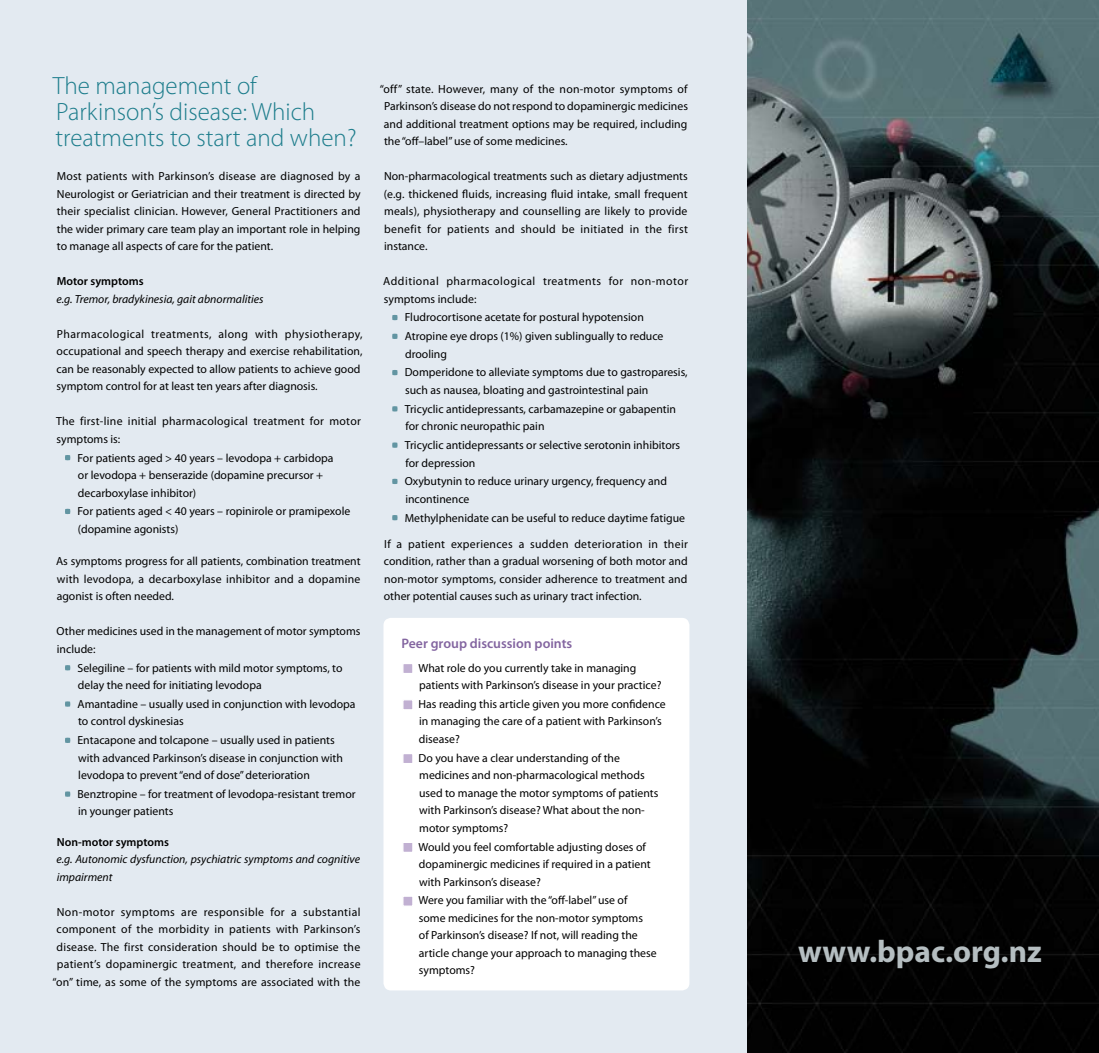
<style>
.page{position:relative;width:1099px;height:1053px;background:#fff}
.page>*{position:absolute;margin:0;border:0;box-sizing:border-box;transform-origin:0 0}
.t1{font:700 31.25px "Myriad Pro";color:#b5bec1}
.t2{font:300 25px/26.2px "Myriad Pro";color:#1d7d8c}
.t3{font:600 13.75px "Myriad Pro";color:#8365a0}
.t4{font:11.75px/17.5px "Myriad Pro";color:#000}
.t5{font:11.75px/17.5px "Myriad Pro";letter-spacing:.02em;color:#000;text-align:center}
.t6{font:italic 11.75px/17.5px "Myriad Pro";color:#000}
.t7{font:11.75px/17.5px "Myriad Pro";letter-spacing:.025em;color:#000}
.t8{font:11.75px/17.5px "Myriad Pro";letter-spacing:.04em;color:#000}
.t9{font:600 11.75px "Myriad Pro";color:#000}
</style>
<div class="page">
<img style="left:746px;top:0;width:352px;height:1052px">
<div style="left:0;top:0;width:746px;height:1052px;background:#e3eaf1"></div>
<div style="left:383px;top:618px;width:306px;height:372px;background:#fff;border-radius:8px"></div>
<svg style="left:65px;top:455px;width:5px;height:5px"></svg>
<svg style="left:65px;top:508px;width:5px;height:6px"></svg>
<svg style="left:65px;top:665px;width:5px;height:5px"></svg>
<svg style="left:65px;top:701px;width:5px;height:5px"></svg>
<svg style="left:65px;top:737px;width:5px;height:6px"></svg>
<svg style="left:65px;top:791px;width:5px;height:5px"></svg>
<svg style="left:392px;top:315px;width:5px;height:5px"></svg>
<svg style="left:392px;top:333px;width:5px;height:6px"></svg>
<svg style="left:392px;top:370px;width:5px;height:5px"></svg>
<svg style="left:392px;top:406px;width:5px;height:5px"></svg>
<svg style="left:392px;top:442px;width:5px;height:6px"></svg>
<svg style="left:392px;top:478px;width:5px;height:6px"></svg>
<svg style="left:392px;top:515px;width:5px;height:5px"></svg>
<div style="left:402px;top:662px;width:11px;height:12px;background:#c1b0d2;border:1px solid #fff"></div>
<div style="left:402px;top:699px;width:11px;height:11px;background:#c1b0d2;border:1px solid #fff"></div>
<div style="left:402px;top:753px;width:11px;height:11px;background:#c1b0d2;border:1px solid #fff"></div>
<div style="left:402px;top:841px;width:11px;height:12px;background:#c1b0d2;border:1px solid #fff"></div>
<div style="left:402px;top:895px;width:11px;height:11px;background:#c1b0d2;border:1px solid #fff"></div>
<h2 class="t2" style="left:53px;top:72px;width:305px">The management of<br>Parkinson’s disease: Which treatments to start and when?</h2>
<p class="t4" style="left:57px;top:167px;width:305px;text-align:justify">Most patients with Parkinson’s disease are diagnosed by a Neurologist or Geriatrician and their treatment is directed by their specialist clinician. However, General Practitioners and the wider primary care team play an important role in helping to manage all aspects of care for the patient.</p>
<p class="t9" style="left:57px;top:274px;width:88px">Motor symptoms</p>
<p class="t6" style="left:57px;top:290px;width:208px">e.g. Tremor, bradykinesia, gait abnormalities</p>
<p class="t4" style="left:57px;top:325px;width:307px">Pharmacological treatments, along with physiotherapy, occupational and speech therapy and exercise rehabilitation, can be reasonably expected to allow patients to achieve good symptom control for at least ten years after diagnosis.</p>
<p class="t7" style="left:56px;top:412px;width:306px">The first-line initial pharmacological treatment for motor symptoms is:</p>
<p class="t4" style="left:77px;top:448px;width:257px">For patients aged &gt; 40 years – levodopa + carbidopa or levodopa + benserazide (dopamine precursor + decarboxylase inhibitor)</p>
<p class="t4" style="left:77px;top:502px;width:274px">For patients aged &lt; 40 years – ropinirole or pramipexole (dopamine agonists)</p>
<p class="t4" style="left:56px;top:552px;width:306px;text-align:justify">As symptoms progress for all patients, combination treatment with levodopa, a decarboxylase inhibitor and a dopamine agonist is often needed.</p>
<p class="t4" style="left:57px;top:622px;width:305px">Other medicines used in the management of motor symptoms include:</p>
<p class="t4" style="left:77px;top:658px;width:266px">Selegiline – for patients with mild motor symptoms, to delay the need for initiating levodopa</p>
<p class="t4" style="left:77px;top:695px;width:279px">Amantadine – usually used in conjunction with levodopa to control dyskinesias</p>
<p class="t4" style="left:77px;top:731px;width:267px">Entacapone and tolcapone – usually used in patients with advanced Parkinson’s disease in conjunction with levodopa to prevent “end of dose” deterioration</p>
<p class="t4" style="left:77px;top:785px;width:279px">Benztropine – for treatment of levodopa-resistant tremor in younger patients</p>
<p class="t9" style="left:57px;top:834px;width:114px">Non-motor symptoms</p>
<p class="t6" style="left:57px;top:850px;width:305px">e.g. Autonomic dysfunction, psychiatric symptoms and cognitive impairment</p>
<p class="t5" style="left:53px;top:902px;width:309px">Non-motor symptoms are responsible for a substantial component of the morbidity in patients with Parkinson’s disease. The first consideration should be to optimise the patient’s dopaminergic treatment, and therefore increase “on” time, as some of the symptoms are associated with the</p>
<p class="t4" style="left:384px;top:80px;width:305px;text-align:justify;text-indent:-4px">“off” state. However, many of the non-motor symptoms of Parkinson’s disease do not respond to dopaminergic medicines and additional treatment options may be required, including the “off–label” use of some medicines.</p>
<p class="t4" style="left:384px;top:167px;width:306px;text-align:justify">Non-pharmacological treatments such as dietary adjustments (e.g. thickened fluids, increasing fluid intake, small frequent meals), physiotherapy and counselling are likely to provide benefit for patients and should be initiated in the first instance.</p>
<p class="t8" style="left:383px;top:272px;width:306px">Additional pharmacological treatments for non-motor symptoms include:</p>
<p class="t4" style="left:405px;top:308px;width:260px;line-height:18.8px">Fludrocortisone acetate for postural hypotension<br>Atropine eye drops (1%) given sublingually to reduce</p>
<p class="t4" style="left:405px;top:344px;width:284px;line-height:18.8px">drooling<br>Domperidone to alleviate symptoms due to gastroparesis,</p>
<p class="t4" style="left:405px;top:380px;width:273px;line-height:18.8px">such as nausea, bloating and gastrointestinal pain<br>Tricyclic antidepressants, carbamazepine or gabapentin</p>
<p class="t4" style="left:405px;top:416px;width:277px;line-height:18.8px">for chronic neuropathic pain<br>Tricyclic antidepressants or selective serotonin inhibitors</p>
<p class="t4" style="left:405px;top:453px;width:264px;line-height:18.8px">for depression<br>Oxybutynin to reduce urinary urgency, frequency and</p>
<p class="t4" style="left:405px;top:489px;width:282px;line-height:18.8px">incontinence<br>Methylphenidate can be useful to reduce daytime fatigue</p>
<p class="t4" style="left:384px;top:535px;width:305px;text-align:justify">If a patient experiences a sudden deterioration in their condition, rather than a gradual worsening of both motor and non-motor symptoms, consider adherence to treatment and other potential causes such as urinary tract infection.</p>
<p class="t3" style="left:401px;top:634px;width:172px">Peer group discussion points</p>
<p class="t4" style="left:418px;top:658px;width:244px">What role do you currently take in managing patients with Parkinson’s disease in your practice?</p>
<p class="t4" style="left:418px;top:695px;width:249px">Has reading this article given you more confidence in managing the care of a patient with Parkinson’s disease?</p>
<p class="t4" style="left:418px;top:748px;width:241px">Do you have a clear understanding of the medicines and non-pharmacological methods used to manage the motor symptoms of patients with Parkinson’s disease? What about the non&shy;motor symptoms?</p>
<p class="t4" style="left:418px;top:837px;width:234px">Would you feel comfortable adjusting doses of dopaminergic medicines if required in a patient with Parkinson’s disease?</p>
<p class="t4" style="left:418px;top:891px;width:240px">Were you familiar with the “off-label” use of some medicines for the non-motor symptoms<br>of Parkinson’s disease? If not, will reading the article change your approach to managing these symptoms?</p>
<h1 class="t1" style="left:798px;top:930px;width:245px">www.bpac.org.nz</h1>
</div>
